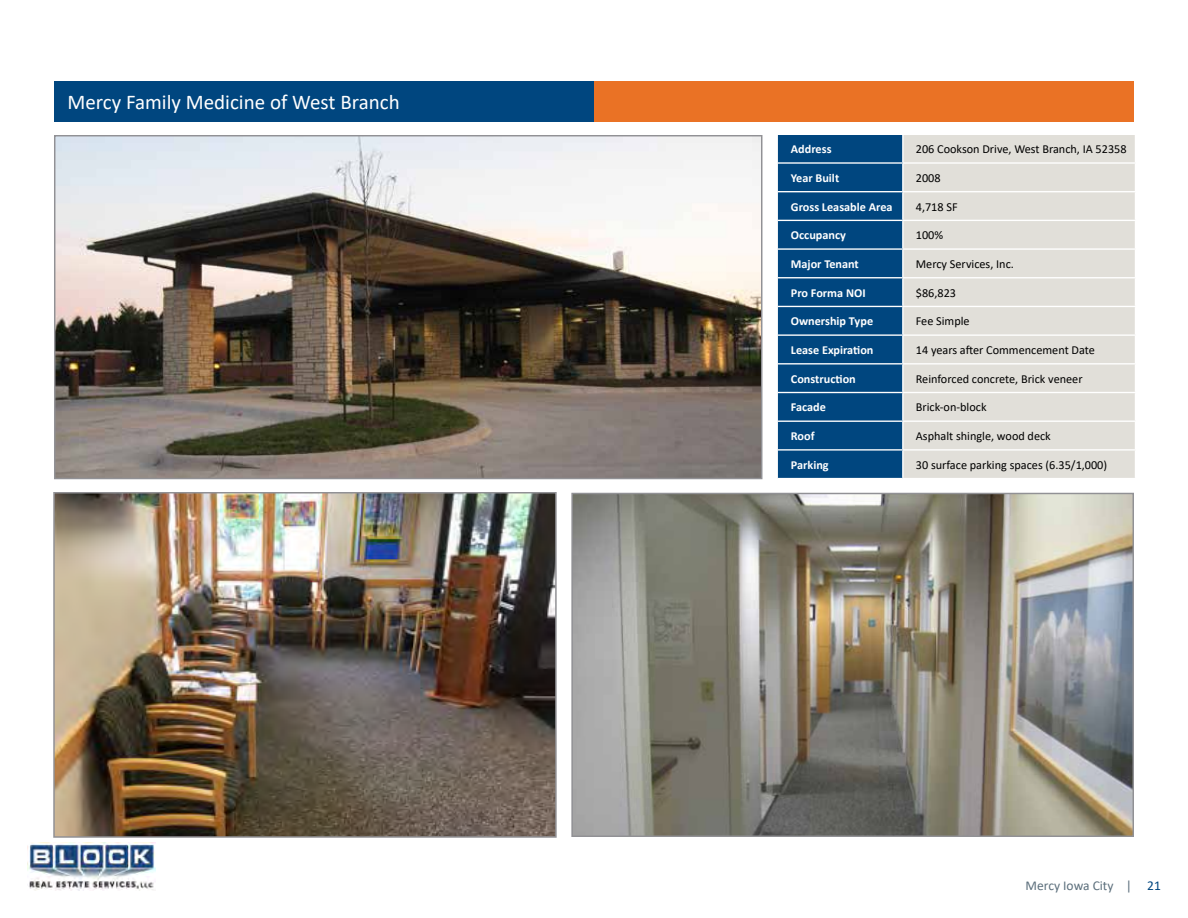
<style>
.page{position:relative;width:1188px;height:918px;background:#fff}
.page>*{position:absolute;margin:0;border:0;box-sizing:border-box;transform-origin:0 0}
.t1{font:21px "Calibri";color:#fff}
.t2{font:13.5px "Calibri";color:#5c6f7c}
.t3{font:12.3px "Calibri";color:#000}
.t4{font:700 12.3px "Calibri";color:#fff}
.s1{color:#00467f}
</style>
<div class="page">
<img style="left:27px;top:842px;width:129px;height:49px">
<div style="left:54px;top:81px;width:540px;height:41px;background:#00467f"></div>
<div style="left:594px;top:81px;width:540px;height:41px;background:#ea7225"></div>
<img style="left:56px;top:137px;width:704px;height:340px">
<img style="left:573px;top:495px;width:559px;height:340px">
<div style="left:778px;top:135px;width:124px;height:343px;background:#00467f"></div>
<div style="left:904px;top:135px;width:231px;height:343px;background:#e1dfd9"></div>
<hr style="left:778px;top:162px;width:125px;height:2px;background:#fff">
<hr style="left:903px;top:162px;width:233px;height:2px;background:#fff">
<hr style="left:778px;top:191px;width:125px;height:1px;background:#fff">
<hr style="left:903px;top:191px;width:233px;height:1px;background:#fff">
<hr style="left:778px;top:220px;width:125px;height:1px;background:#fff">
<hr style="left:903px;top:220px;width:233px;height:1px;background:#fff">
<hr style="left:778px;top:248px;width:125px;height:2px;background:#fff">
<hr style="left:903px;top:248px;width:233px;height:2px;background:#fff">
<hr style="left:778px;top:277px;width:125px;height:1px;background:#fff">
<hr style="left:903px;top:277px;width:233px;height:1px;background:#fff">
<hr style="left:778px;top:306px;width:125px;height:1px;background:#fff">
<hr style="left:903px;top:306px;width:233px;height:1px;background:#fff">
<hr style="left:778px;top:334px;width:125px;height:2px;background:#fff">
<hr style="left:903px;top:334px;width:233px;height:2px;background:#fff">
<hr style="left:778px;top:363px;width:125px;height:2px;background:#fff">
<hr style="left:903px;top:363px;width:233px;height:2px;background:#fff">
<hr style="left:778px;top:392px;width:125px;height:1px;background:#fff">
<hr style="left:903px;top:392px;width:233px;height:1px;background:#fff">
<hr style="left:778px;top:421px;width:125px;height:1px;background:#fff">
<hr style="left:903px;top:421px;width:233px;height:1px;background:#fff">
<hr style="left:778px;top:449px;width:125px;height:2px;background:#fff">
<hr style="left:903px;top:449px;width:233px;height:2px;background:#fff">
<img style="left:56px;top:495px;width:498px;height:340px">
<div style="left:53px;top:492px;width:504px;height:346px;border:2px solid #919195"></div>
<h1 class="t1" style="left:68px;top:88px;width:334px">Mercy Family Medicine of West Branch</h1>
<p class="t4" style="left:791px;top:140px;width:42px">Address</p>
<p class="t3" style="left:916px;top:141px;width:212px">206 Cookson Drive, West Branch, IA 52358</p>
<p class="t4" style="left:791px;top:169px;width:50px">Year Built</p>
<p class="t3" style="left:916px;top:169px;width:26px">2008</p>
<p class="t4" style="left:791px;top:198px;width:103px">Gross Leasable Area</p>
<p class="t3" style="left:916px;top:198px;width:43px">4,718 SF</p>
<p class="t4" style="left:791px;top:227px;width:57px">Occupancy</p>
<p class="t3" style="left:916px;top:227px;width:29px">100%</p>
<p class="t4" style="left:791px;top:255px;width:69px">Major Tenant</p>
<p class="t3" style="left:916px;top:255px;width:100px">Mercy Services, Inc.</p>
<p class="t4" style="left:791px;top:284px;width:76px">Pro Forma NOI</p>
<p class="t3" style="left:916px;top:284px;width:42px">$86,823</p>
<p class="t4" style="left:791px;top:313px;width:84px">Ownership Type</p>
<p class="t3" style="left:916px;top:313px;width:55px">Fee Simple</p>
<p class="t4" style="left:791px;top:341px;width:84px">Lease Expiration</p>
<p class="t3" style="left:916px;top:341px;width:180px">14 years after Commencement Date</p>
<p class="t4" style="left:791px;top:370px;width:66px">Construction</p>
<p class="t3" style="left:916px;top:370px;width:168px">Reinforced concrete, Brick veneer</p>
<p class="t4" style="left:791px;top:399px;width:37px">Facade</p>
<p class="t3" style="left:916px;top:399px;width:72px">Brick-on-block</p>
<p class="t4" style="left:791px;top:427px;width:25px">Roof</p>
<p class="t3" style="left:916px;top:427px;width:137px">Asphalt shingle, wood deck</p>
<p class="t4" style="left:791px;top:456px;width:39px">Parking</p>
<p class="t3" style="left:916px;top:456px;width:193px">30 surface parking spaces (6.35/1,000)</p>
<p class="t2" style="left:1026px;top:876px;width:137px">Mercy Iowa City | <span class="s1">21</span></p>
</div>
